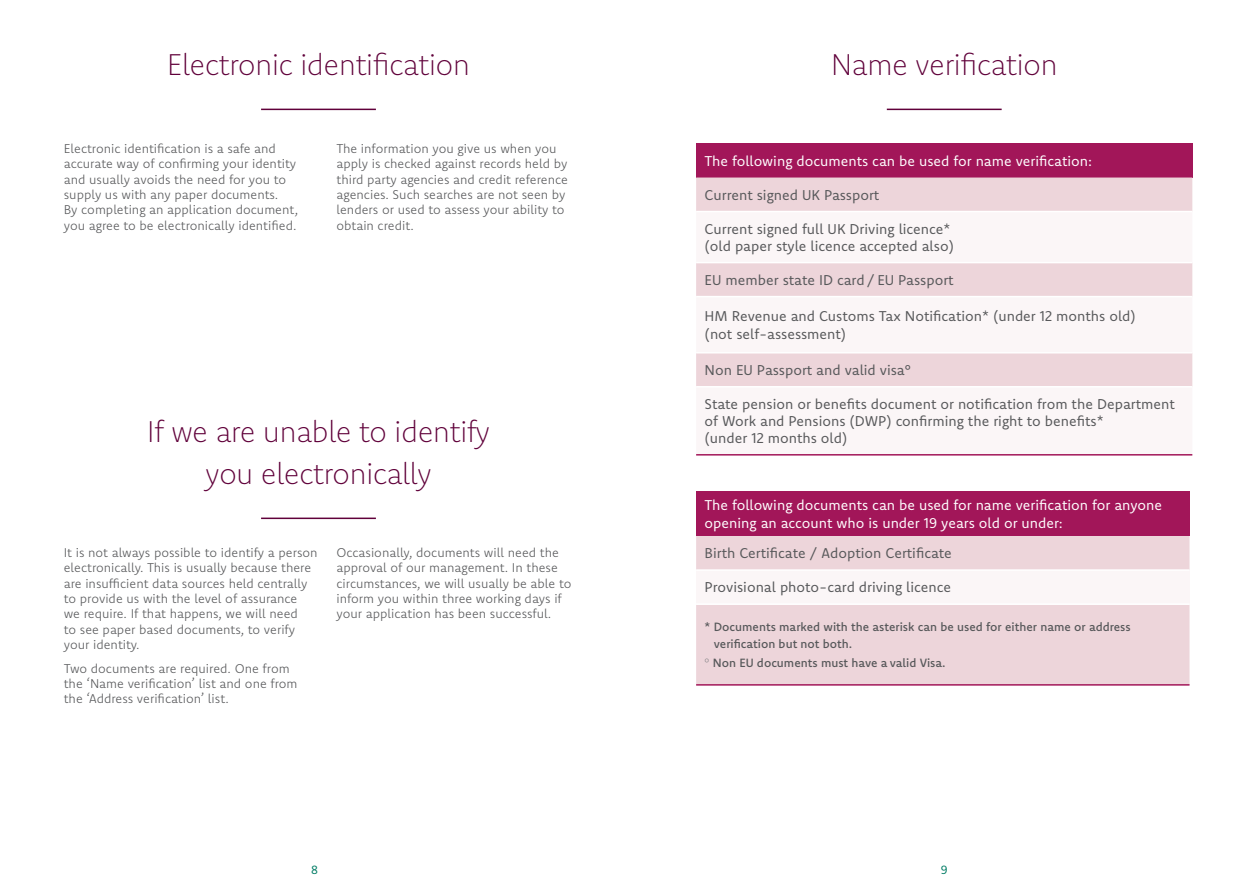
<style>
.page{position:relative;width:1259px;height:893px;background:#fff}
.page>*{position:absolute;margin:0;border:0;box-sizing:border-box;transform-origin:0 0}
.Heading_1_-_cover{font:200 30px/42px "Komet";letter-spacing:-.025em;color:#60003a;text-align:center}
.Intro_line_left_A5{font:14.25px/17.2px "Komet";color:#57585a}
.Intro_line_left_A5-2{font:14.25px/17.2px "Komet";color:#fff}
.t1{font:300 12.75px/15.3px "Komet";color:#57585a}
.Intro_line_left_A5-3{font:500 12px/17.2px "Komet";color:#57585a}
.t2{font:12px "Komet";color:#007c64}
.s1{font-weight:200;color:#787a7d}
</style>
<div class="page">
<div style="left:696px;top:144px;width:496px;height:34px;background:#a21659"></div>
<div style="left:696px;top:178px;width:496px;height:33px;background:#edd5da"></div>
<svg style="left:696px;top:263px;width:496px;height:123px;fill:#edd5da"></svg>
<hr style="left:696px;top:454px;width:496px;height:2px;background:#a21659">
<hr style="left:696px;top:296px;width:496px;height:1px;background:#fff">
<hr style="left:696px;top:352px;width:496px;height:1px;background:#fff">
<div style="left:696px;top:491px;width:493px;height:45px;background:#a21659"></div>
<div style="left:696px;top:536px;width:493px;height:148px;background:#edd5da"></div>
<div style="left:696px;top:570px;width:493px;height:34px;background:#fbf6f7"></div>
<hr style="left:696px;top:569px;width:493px;height:2px;background:#fff">
<hr style="left:696px;top:603px;width:493px;height:2px;background:#fff">
<hr style="left:696px;top:684px;width:493px;height:2px;background:#a21659">
<hr style="left:887px;top:109px;width:114px;height:1px;background:#60003a">
<hr style="left:261px;top:109px;width:115px;height:1px;background:#60003a">
<hr style="left:261px;top:518px;width:115px;height:1px;background:#60003a">
<p class="Heading_1_-_cover" style="left:167px;top:42px;width:305px">Electronic identification</p>
<p class="Heading_1_-_cover" style="left:830px;top:42px;width:229px">Name verification</p>
<p class="t1" style="left:64px;top:141px;width:236px">Electronic identification is a safe and accurate way of confirming your identity and usually avoids the need for you to supply us with any paper documents.<br>By completing an application document, you agree to be electronically identified.</p>
<p class="t1" style="left:336px;top:141px;width:233px">The information you give us when you apply is checked against records held by third party agencies and credit reference agencies. Such searches are not seen by lenders or used to assess your ability to obtain credit.</p>
<p class="Heading_1_-_cover" style="left:147px;top:409px;width:345px">If we are unable to identify you electronically</p>
<p class="t1" style="left:64px;top:545px;width:255px">It is not always possible to identify a person electronically. This is usually because there are insufficient data sources held centrally to provide us with the level of assurance<br>we require. If that happens, we will need<br>to see paper based documents, to verify your identity.</p>
<p class="t1" style="left:64px;top:660px;width:235px">Two documents are required. One from the ‘Name verification’ list and one from the ‘Address verification’ list.</p>
<p class="t1" style="left:336px;top:545px;width:236px">Occasionally, documents will need the approval of our management. In these circumstances, we will usually be able to inform you within three working days if your application has been successful.</p>
<p class="Intro_line_left_A5-2" style="left:704px;top:152px;width:389px">The following documents can be used for name verification:</p>
<p class="Intro_line_left_A5" style="left:704px;top:186px;width:176px">Current signed UK Passport</p>
<p class="Intro_line_left_A5" style="left:704px;top:220px;width:251px">Current signed full UK Driving licence* (old paper style licence accepted also)</p>
<p class="Intro_line_left_A5" style="left:704px;top:271px;width:250px">EU member state ID card / EU Passport</p>
<p class="Intro_line_left_A5" style="left:704px;top:307px;width:433px">HM Revenue and Customs Tax Notification* (under 12 months old) (not self-assessment)</p>
<p class="Intro_line_left_A5" style="left:704px;top:361px;width:208px">Non EU Passport and valid visa°</p>
<p class="Intro_line_left_A5" style="left:704px;top:395px;width:472px">State pension or benefits document or notification from the Department of Work and Pensions (DWP) confirming the right to benefits*<br>(under 12 months old)</p>
<p class="Intro_line_left_A5-2" style="left:704px;top:496px;width:459px">The following documents can be used for name verification for anyone opening an account who is under 19 years old or under:</p>
<p class="Intro_line_left_A5" style="left:704px;top:544px;width:249px">Birth Certificate / Adoption Certificate</p>
<p class="Intro_line_left_A5" style="left:704px;top:578px;width:248px">Provisional photo-card driving licence</p>
<p class="Intro_line_left_A5-3" style="left:714px;top:618px;width:418px;text-indent:-9px">* Documents marked with the asterisk can be used for either name or address verification but not both.</p>
<p class="Intro_line_left_A5-3" style="left:704px;top:654px;width:243px"><span class="s1">°</span> Non EU documents must have a valid Visa.</p>
<p class="t2" style="left:311px;top:862px;width:8px">8</p>
<p class="t2" style="left:941px;top:862px;width:8px">9</p>
</div>
